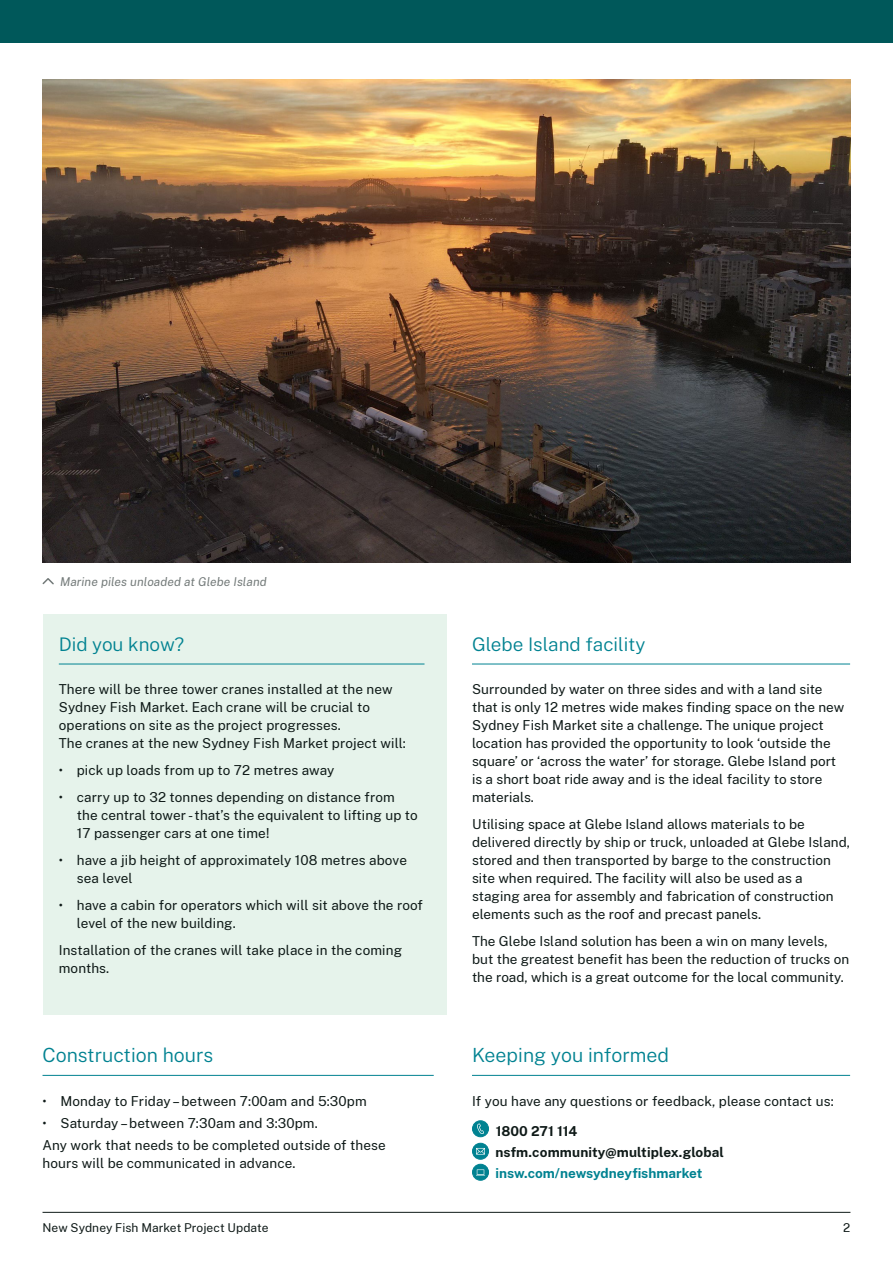
<style>
.page{position:relative;width:893px;height:1263px;background:#fff}
.page>*{position:absolute;margin:0;border:0;box-sizing:border-box;transform-origin:0 0}
.t1{font:300 19.5px "Public Sans";color:#008291}
.t2{font:300 18.75px "Public Sans";color:#008291}
.t3{font:13.5px/18px "Public Sans";letter-spacing:.005em;color:#0f1a18}
.t4{font:700 13.5px/21px "Public Sans";letter-spacing:.01em;color:#0f1a18}
.t5{font:700 13.5px "Public Sans";color:#008291}
.t6{font:12px "Public Sans";letter-spacing:.005em;color:#0f1a18}
.t7{font:italic 12px "Public Sans";letter-spacing:.01em;color:#737a79}
</style>
<div class="page">
<div style="left:43px;top:614px;width:403px;height:401px;background:#e6f3eb"></div>
<div style="left:0;top:0;width:893px;height:43px;background:#00585a"></div>
<hr style="left:472px;top:1075px;width:378px;height:1px;background:#008291">
<svg style="left:472px;top:1120px;width:17px;height:17px"></svg>
<svg style="left:472px;top:1143px;width:17px;height:38px"></svg>
<hr style="left:43px;top:1075px;width:391px;height:1px;background:#008291">
<hr style="left:472px;top:664px;width:378px;height:1px;background:#008291">
<hr style="left:59px;top:664px;width:365px;height:1px;background:#008291">
<img style="left:43px;top:80px;width:807px;height:483px">
<svg style="left:42px;top:578px;width:12px;height:7px"></svg>
<hr style="left:43px;top:1212px;width:807px;height:1px;background:#0f1a18">
<p class="t7" style="left:60px;top:573px;width:208px">Marine piles unloaded at Glebe Island</p>
<h2 class="t2" style="left:59px;top:630px;width:127px">Did you know?</h2>
<p class="t3" style="left:59px;top:680px;width:349px">There will be three tower cranes installed at the new Sydney Fish Market. Each crane will be crucial to operations on site as the project progresses.<br>The cranes at the new Sydney Fish Market project will:</p>
<p class="t3" style="left:59px;top:761px;width:277px">• pick up loads from up to 72 metres away</p>
<p class="t3" style="left:77px;top:788px;width:342px;text-indent:-18px">• carry up to 32 tonnes depending on distance from the central tower - that’s the equivalent to lifting up to<br>17 passenger cars at one time!</p>
<p class="t3" style="left:77px;top:851px;width:332px;text-indent:-18px">• have a jib height of approximately 108 metres above sea level</p>
<p class="t3" style="left:77px;top:896px;width:348px;text-indent:-18px">• have a cabin for operators which will sit above the roof level of the new building.</p>
<p class="t3" style="left:59px;top:941px;width:345px">Installation of the cranes will take place in the coming months.</p>
<h1 class="t1" style="left:43px;top:1041px;width:172px">Construction hours</h1>
<p class="t3" style="left:43px;top:1091px;width:326px">• Monday to Friday – between 7:00am and 5:30pm</p>
<p class="t3" style="left:43px;top:1111px;width:345px;line-height:22.2px">• Saturday – between 7:30am and 3:30pm.<br>Any work that needs to be completed outside of these</p>
<p class="t3" style="left:43px;top:1154px;width:255px">hours will be communicated in advance.</p>
<h2 class="t2" style="left:472px;top:630px;width:175px">Glebe Island facility</h2>
<p class="t3" style="left:472px;top:680px;width:374px">Surrounded by water on three sides and with a land site that is only 12 metres wide makes finding space on the new Sydney Fish Market site a challenge. The unique project location has provided the opportunity to look ‘outside the square’ or ‘across the water’ for storage. Glebe Island port is a short boat ride away and is the ideal facility to store materials.</p>
<p class="t3" style="left:472px;top:815px;width:380px">Utilising space at Glebe Island allows materials to be delivered directly by ship or truck, unloaded at Glebe Island, stored and then transported by barge to the construction site when required. The facility will also be used as a staging area for assembly and fabrication of construction elements such as the roof and precast panels.</p>
<p class="t3" style="left:472px;top:932px;width:379px">The Glebe Island solution has been a win on many levels, but the greatest benefit has been the reduction of trucks on the road, which is a great outcome for the local community.</p>
<h1 class="t1" style="left:472px;top:1041px;width:199px">Keeping you informed</h1>
<p class="t3" style="left:472px;top:1091px;width:363px">If you have any questions or feedback, please contact us:</p>
<p class="t4" style="left:495px;top:1119px;width:230px">1800 271 114 nsfm.community@multiplex.global</p>
<p class="t5" style="left:495px;top:1163px;width:208px">insw.com/newsydneyfishmarket</p>
<p class="t6" style="left:43px;top:1219px;width:227px">New Sydney Fish Market Project Update</p>
<p class="t6" style="left:843px;top:1219px;width:9px">2</p>
</div>
